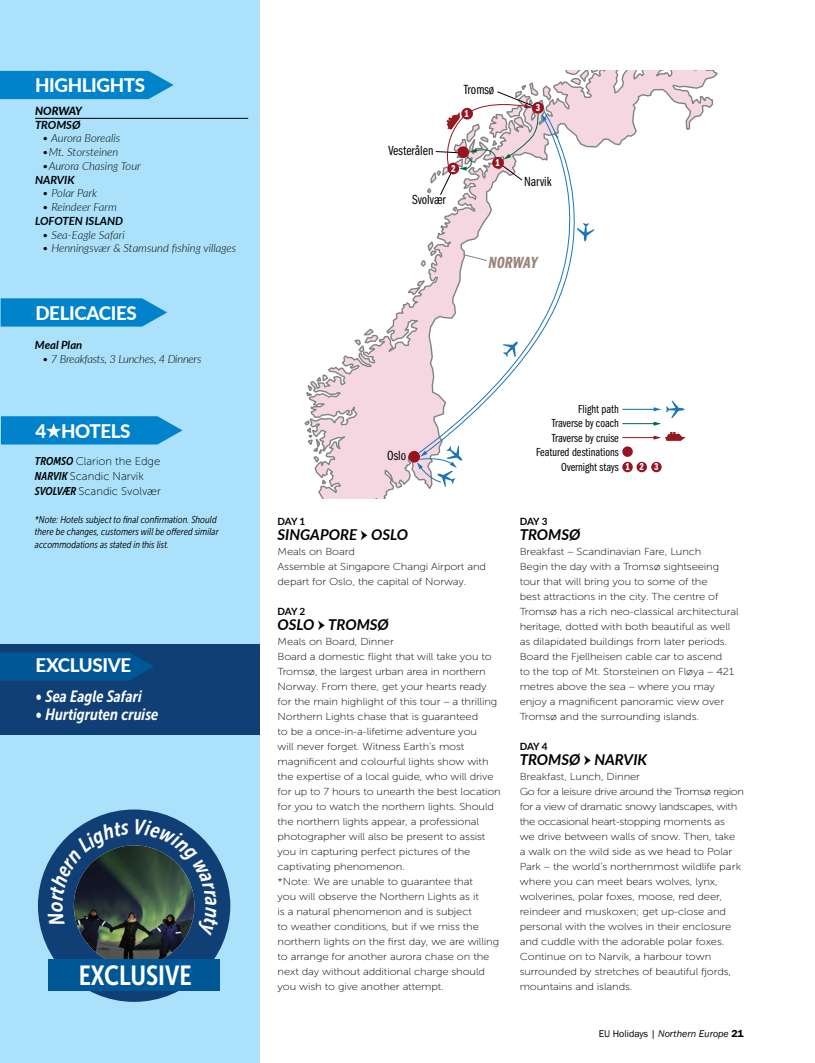
<style>
.page{position:relative;width:815px;height:1063px;background:#fff}
.page>*{position:absolute;margin:0;border:0;box-sizing:border-box;transform-origin:0 0}
.t1{font:27.5px "Museo Sans Cond 700";color:#fff}
.t2{font:800 18.75px "Lato";letter-spacing:-.02em;color:#fff}
.t3{font:16.75px "Franklin Gothic URW Com Dem Ita";letter-spacing:-.01em;color:#9a857a}
.t4{font:italic 16.25px "Museo Sans Cond 700";color:#fff}
.t5{font:italic 700 15px "Lato";color:#000}
.t6{font:13.75px "Franklin Gothic URW Com Boo";color:#000}
.t7{font:12.12px "Franklin Gothic URW Com Boo";color:#000}
.t8{font:italic 300 11.25px "Lato";color:#000}
.t9{font:11.25px "Museo Sans 100";color:#000}
.t10{font:italic 700 11.25px "Lato";color:#000}
.t11{font:italic 300 11.25px "Lato";letter-spacing:-.02em;color:#000}
.t12{font:italic 800 11.25px "Lato";letter-spacing:-.015em;color:#000}
.t13{font:10.38px "Franklin Gothic URW Com Dem";color:#fff}
.t14{font:10.12px/15px "Museo Sans 100";letter-spacing:-.01em;color:#000;scale:1.11 1}
.t15{font:italic 10px/12.5px "Museo Sans Cond 300";color:#000}
.t16{font:italic 10px "Franklin Gothic";color:#000}
.t17{font:700 10px "Lato";letter-spacing:-.05em;color:#000}
.s1{font-family:"Museo Sans Cond 700";font-style:italic}
.s2{font-family:"Franklin Gothic URW Com Dem";font-size:10.38px;color:#fff}
.s3{font-family:"Minion Pro";font-weight:400;font-style:normal;font-size:17.5px}
.s4{font-style:normal}
.s5{font-family:"Franklin";font-weight:700;font-style:normal;font-size:8.75px}
</style>
<div class="page">
<div style="left:0;top:0;width:260px;height:1063px;background:#abe1fa"></div>
<svg style="left:1px;top:298px;width:166px;height:29px;background:#108cce"></svg>
<svg style="left:1px;top:416px;width:181px;height:29px;background:#128dcf"></svg>
<svg style="left:0;top:71px;width:174px;height:28px;background:#0c89cd"></svg>
<hr style="left:35px;top:118px;width:213px;height:1px;background:#000">
<svg style="left:308px;top:71px;width:410px;height:427px"></svg>
<svg style="left:304px;top:419px;width:19px;height:46px"></svg>
<svg style="left:321px;top:478px;width:7px;height:8px"></svg>
<svg style="left:405px;top:279px;width:13px;height:18px"></svg>
<svg style="left:306px;top:373px;width:23px;height:24px"></svg>
<svg style="left:352px;top:327px;width:28px;height:27px"></svg>
<svg style="left:563px;top:71px;width:37px;height:16px"></svg>
<div style="left:408px;top:451px;width:12px;height:12px;background:#97131f;border-radius:50%"></div>
<svg style="left:424px;top:111px;width:180px;height:343px"></svg>
<svg style="left:418px;top:118px;width:174px;height:335px"></svg>
<svg style="left:502px;top:341px;width:17px;height:16px"></svg>
<svg style="left:577px;top:223px;width:17px;height:18px"></svg>
<svg style="left:417px;top:445px;width:46px;height:42px"></svg>
<svg style="left:654px;top:432px;width:31px;height:9px"></svg>
<svg style="left:426px;top:81px;width:126px;height:115px"></svg>
<div style="left:38px;top:810px;width:192px;height:192px;background:#103f76;border-radius:50%"></div>
<img style="left:74px;top:845px;width:120px;height:121px;border-radius:60px">
<div style="left:48px;top:960px;width:172px;height:31px;background:#005796"></div>
<div style="left:0;top:645px;width:260px;height:90px;background:#103f76"></div>
<svg style="left:0;top:652px;width:154px;height:29px;background:#015492"></svg>
<svg style="left:48px;top:819px;width:170px;height:117px"></svg>
<p class="t2" style="left:35px;top:71px;width:112px">HIGHLIGHTS</p>
<p class="t12" style="left:35px;top:103px;width:49px">NORWAY</p>
<p class="t10" style="left:35px;top:116px;width:47px">TROMSØ</p>
<p class="t8" style="left:42px;top:131px;width:80px">• Aurora Borealis</p>
<p class="t8" style="left:42px;top:144px;width:78px">•Mt. Storsteinen</p>
<p class="t8" style="left:42px;top:158px;width:100px">•Aurora Chasing Tour</p>
<p class="t10" style="left:35px;top:171px;width:41px">NARVIK</p>
<p class="t8" style="left:42px;top:186px;width:56px">• Polar Park</p>
<p class="t8" style="left:42px;top:199px;width:76px">• Reindeer Farm</p>
<p class="t10" style="left:35px;top:213px;width:90px">LOFOTEN ISLAND</p>
<p class="t8" style="left:42px;top:227px;width:84px">• Sea-Eagle Safari</p>
<p class="t8" style="left:42px;top:241px;width:196px">• Henningsvær &amp; Stamsund fishing villages</p>
<p class="t2" style="left:35px;top:299px;width:103px">DELICACIES</p>
<p class="t10" style="left:35px;top:336px;width:49px">Meal Plan</p>
<p class="t11" style="left:42px;top:351px;width:161px">• 7 Breakfasts, 3 Lunches, 4 Dinners</p>
<p class="t2" style="left:35px;top:417px;width:97px">4 HOTELS</p>
<p class="t9" style="left:35px;top:455px;width:127px"><span class="s1">TROMSO</span> Clarion the Edge</p>
<p class="t9" style="left:35px;top:470px;width:110px"><span class="s1">NARVIK</span> Scandic Narvik</p>
<p class="t9" style="left:35px;top:485px;width:127px"><span class="s1">SVOLVÆR</span> Scandic Svolvær</p>
<p class="t15" style="left:35px;top:513px;width:185px">*Note: Hotels subject to final confirmation. Should there be changes, customers will be offered similar accommodations as stated in this list.</p>
<p class="t2" style="left:36px;top:651px;width:97px">EXCLUSIVE</p>
<p class="t4" style="left:36px;top:688px;width:108px">• Sea Eagle Safari</p>
<p class="t4" style="left:36px;top:705px;width:124px">• Hurtigruten cruise</p>
<p class="t1" style="left:79px;top:960px;width:114px">EXCLUSIVE</p>
<p class="t6" style="left:464px;top:82px;width:32px">Tromsø</p>
<p class="t13" style="left:465px;top:108px;width:6px">1</p>
<p class="t6" style="left:388px;top:143px;width:47px">Vesterålen</p>
<p class="t13" style="left:451px;top:163px;width:6px">2</p>
<p class="t6" style="left:412px;top:192px;width:35px">Svolvær</p>
<p class="t13" style="left:496px;top:157px;width:6px">1</p>
<p class="t13" style="left:536px;top:102px;width:6px">3</p>
<p class="t6" style="left:524px;top:174px;width:29px">Narvik</p>
<p class="t3" style="left:489px;top:253px;width:51px">NORWAY</p>
<p class="t6" style="left:387px;top:448px;width:20px">Oslo</p>
<p class="t7" style="left:578px;top:402px;width:42px">Flight path</p>
<p class="t7" style="left:552px;top:416px;width:69px">Traverse by coach</p>
<p class="t7" style="left:552px;top:431px;width:69px">Traverse by cruise</p>
<p class="t7" style="left:536px;top:445px;width:84px">Featured destinations</p>
<p class="t7" style="left:561px;top:460px;width:99px">Overnight stays <span class="s2">1 2 3</span></p>
<p class="t17" style="left:278px;top:514px;width:29px">DAY 1</p>
<p class="t5" style="left:278px;top:524px;width:132px">SINGAPORE <span class="s3">→</span> OSLO</p>
<p class="t14" style="left:278px;top:544px;width:71px">Meals on Board</p>
<p class="t14" style="left:278px;top:559px;width:189px">Assemble at Singapore Changi Airport and depart for Oslo, the capital of Norway.</p>
<p class="t17" style="left:278px;top:604px;width:29px">DAY 2</p>
<p class="t5" style="left:278px;top:614px;width:113px">OSLO <span class="s3">→</span> TROMSØ</p>
<p class="t14" style="left:278px;top:634px;width:106px">Meals on Board, Dinner</p>
<p class="t14" style="left:278px;top:649px;width:203px">Board a domestic flight that will take you to Tromsø, the largest urban area in northern Norway. From there, get your hearts ready for the main highlight of this tour – a thrilling Northern Lights chase that is guaranteed<br>to be a once-in-a-lifetime adventure you<br>will never forget. Witness Earth’s most magnificent and colourful lights show with the expertise of a local guide, who will drive for up to 7 hours to unearth the best location for you to watch the northern lights. Should the northern lights appear, a professional photographer will also be present to assist you in capturing perfect pictures of the captivating phenomenon.</p>
<p class="t14" style="left:278px;top:874px;width:201px">*Note: We are unable to guarantee that<br>you will observe the Northern Lights as it<br>is a natural phenomenon and is subject<br>to weather conditions, but if we miss the northern lights on the first day, we are willing to arrange for another aurora chase on the next day without additional charge should you wish to give another attempt.</p>
<p class="t17" style="left:520px;top:514px;width:29px">DAY 3</p>
<p class="t5" style="left:520px;top:524px;width:62px">TROMSØ</p>
<p class="t14" style="left:520px;top:544px;width:165px">Breakfast – Scandinavian Fare, Lunch</p>
<p class="t14" style="left:520px;top:559px;width:199px">Begin the day with a Tromsø sightseeing tour that will bring you to some of the<br>best attractions in the city. The centre of Tromsø has a rich neo-classical architectural heritage, dotted with both beautiful as well as dilapidated buildings from later periods.<br>Board the Fjellheisen cable car to ascend<br>to the top of Mt. Storsteinen on Fløya – 421 metres above the sea – where you may enjoy a magnificent panoramic view over Tromsø and the surrounding islands.</p>
<p class="t17" style="left:520px;top:739px;width:29px">DAY 4</p>
<p class="t5" style="left:520px;top:749px;width:129px">TROMSØ <span class="s3">→</span> NARVIK</p>
<p class="t14" style="left:520px;top:769px;width:110px">Breakfast, Lunch, Dinner</p>
<p class="t14" style="left:520px;top:784px;width:204px">Go for a leisure drive around the Tromsø region for a view of dramatic snowy landscapes, with the occasional heart-stopping moments as<br>we drive between walls of snow. Then, take<br>a walk on the wild side as we head to Polar Park – the world’s northernmost wildlife park where you can meet bears wolves, lynx, wolverines, polar foxes, moose, red deer, reindeer and muskoxen; get up-close and personal with the wolves in their enclosure and cuddle with the adorable polar foxes.<br>Continue on to Narvik, a harbour town surrounded by stretches of beautiful fjords, mountains and islands.</p>
<p class="t16" style="left:599px;top:1028px;width:147px"><span class="s4">EU Holidays |</span> Northern Europe <span class="s5">21</span></p>
</div>
